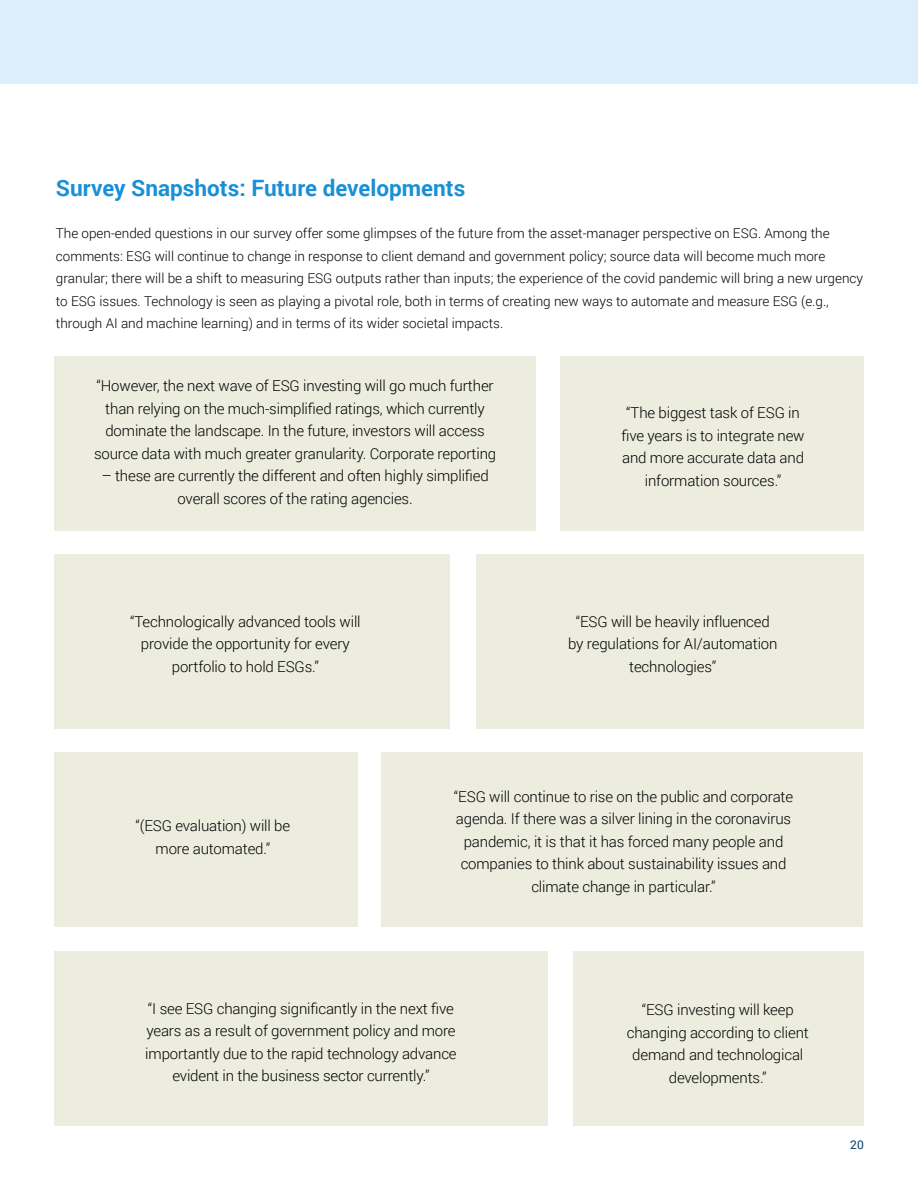
<style>
.page{position:relative;width:918px;height:1188px;background:#fff}
.page>*{position:absolute;margin:0;border:0;box-sizing:border-box;transform-origin:0 0}
.t1{font:700 22.5px "Roboto";color:#1890d7}
.t2{font:300 15px/22.5px "Roboto";letter-spacing:-.01em;color:#000;text-align:center}
.t3{font:300 13.5px/22.5px "Roboto";color:#000}
.t4{font:12px "Roboto";color:#0b406b}
</style>
<div class="page">
<div style="left:0;top:0;width:918px;height:84px;background:#dceef9"></div>
<div style="left:54px;top:356px;width:482px;height:175px;background:#eceddf"></div>
<div style="left:54px;top:554px;width:396px;height:175px;background:#eceddf"></div>
<div style="left:561px;top:356px;width:303px;height:175px;background:#eceddf"></div>
<div style="left:477px;top:554px;width:387px;height:175px;background:#eceddf"></div>
<div style="left:382px;top:752px;width:481px;height:175px;background:#eceddf"></div>
<div style="left:54px;top:752px;width:304px;height:175px;background:#eceddf"></div>
<div style="left:54px;top:952px;width:494px;height:174px;background:#eceddf"></div>
<div style="left:573px;top:952px;width:291px;height:174px;background:#eceddf"></div>
<h1 class="t1" style="left:56px;top:173px;width:411px">Survey Snapshots: Future developments</h1>
<p class="t3" style="left:56px;top:222px;width:809px">The open-ended questions in our survey offer some glimpses of the future from the asset-manager perspective on ESG. Among the comments: ESG will continue to change in response to client demand and government policy; source data will become much more granular; there will be a shift to measuring ESG outputs rather than inputs; the experience of the covid pandemic will bring a new urgency to ESG issues. Technology is seen as playing a pivotal role, both in terms of creating new ways to automate and measure ESG (e.g., through AI and machine learning) and in terms of its wider societal impacts.</p>
<p class="t2" style="left:94px;top:374px;width:404px">“However, the next wave of ESG investing will go much further than relying on the much-simplified ratings, which currently dominate the landscape. In the future, investors will access source data with much greater granularity. Corporate reporting</p>
<p class="t2" style="left:101px;top:464px;width:389px">– these are currently the different and often highly simplified overall scores of the rating agencies.</p>
<p class="t2" style="left:621px;top:401px;width:185px">“The biggest task of ESG in five years is to integrate new and more accurate data and information sources.”</p>
<p class="t2" style="left:130px;top:609px;width:232px">“Technologically advanced tools will provide the opportunity for every portfolio to hold ESGs.”</p>
<p class="t2" style="left:568px;top:609px;width:211px">“ESG will be heavily influenced by regulations for AI/automation technologies”</p>
<p class="t2" style="left:136px;top:814px;width:156px">“(ESG evaluation) will be more automated.”</p>
<p class="t2" style="left:454px;top:785px;width:341px">“ESG will continue to rise on the public and corporate agenda. If there was a silver lining in the coronavirus pandemic, it is that it has forced many people and companies to think about sustainability issues and climate change in particular.”</p>
<p class="t2" style="left:145px;top:997px;width:313px">“I see ESG changing significantly in the next five years as a result of government policy and more importantly due to the rapid technology advance evident in the business sector currently.”</p>
<p class="t2" style="left:627px;top:998px;width:184px">“ESG investing will keep changing according to client demand and technological developments.”</p>
<p class="t4" style="left:850px;top:1137px;width:15px">20</p>
</div>
